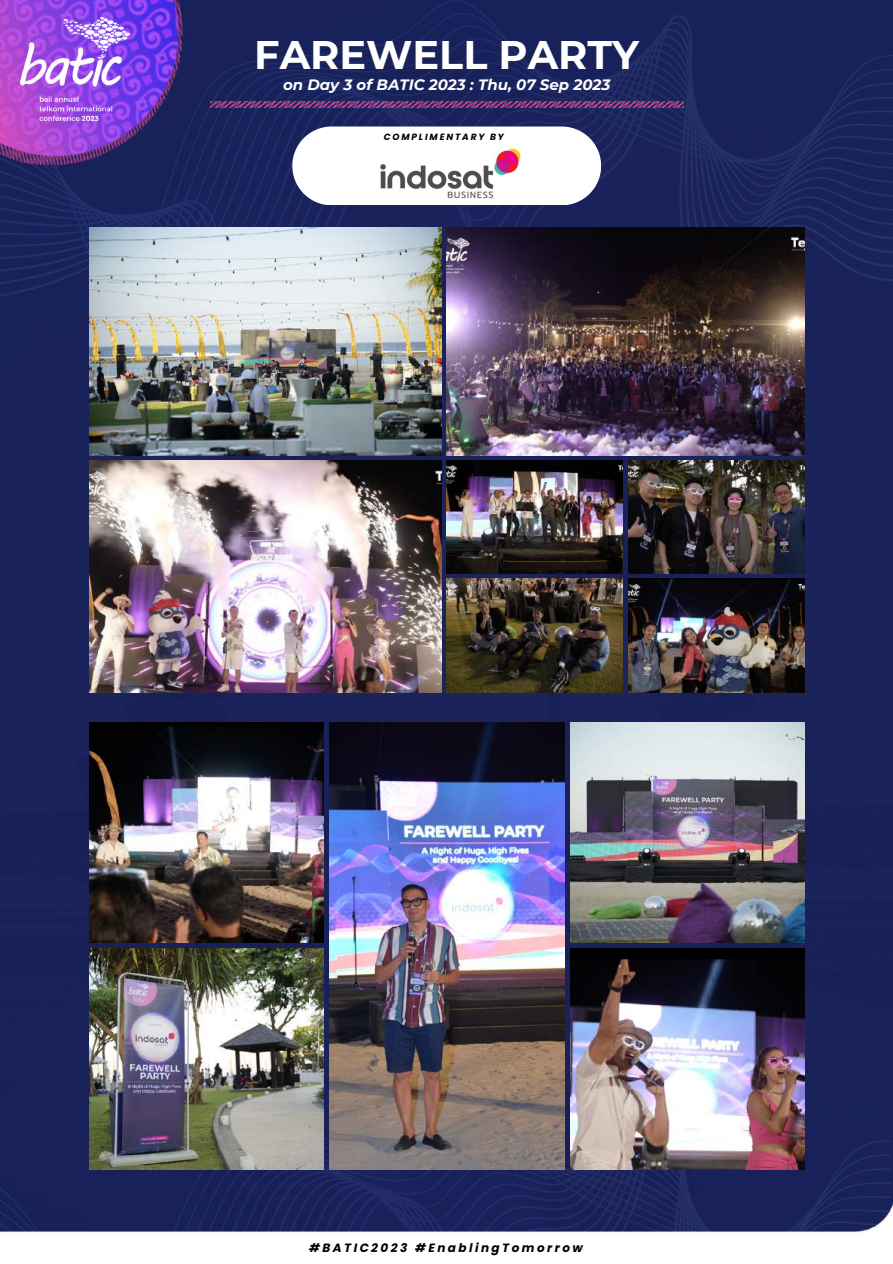
<style>
.page{position:relative;width:893px;height:1264px;background:#fff}
.page>*{position:absolute;margin:0;border:0;box-sizing:border-box;transform-origin:0 0}
.t1{font:700 39.75px "Montserrat";color:#fff}
.t2{font:italic 700 15px "Montserrat";color:#fff}
.t3{font:italic 700 12px "Poppins";letter-spacing:.205em;color:#000}
.t4{font:italic 700 9px "Poppins";letter-spacing:.205em;color:#000}
</style>
<div class="page">
<div style="left:0;top:0;width:892px;height:1263px;background:#1a235a"></div>
<svg style="left:0;top:0;width:892px;height:327px"></svg>
<svg style="left:0;top:1085px;width:891px;height:107px"></svg>
<img style="left:0;top:0;width:224px;height:205px">
<img style="left:0;top:0;width:217px;height:195px">
<img style="left:16px;top:11px;width:119px;height:119px">
<img style="left:0;top:1192px;width:892px;height:71px">
<img style="left:89px;top:722px;width:234px;height:220px">
<img style="left:570px;top:948px;width:234px;height:221px">
<img style="left:329px;top:722px;width:235px;height:447px">
<img style="left:89px;top:948px;width:234px;height:221px">
<img style="left:570px;top:722px;width:234px;height:220px">
<img style="left:628px;top:579px;width:176px;height:113px">
<img style="left:446px;top:460px;width:177px;height:113px">
<img style="left:89px;top:460px;width:352px;height:232px">
<img style="left:446px;top:228px;width:358px;height:227px">
<img style="left:628px;top:460px;width:176px;height:113px">
<img style="left:446px;top:579px;width:177px;height:113px">
<img style="left:89px;top:228px;width:352px;height:227px">
<svg style="left:292px;top:126px;width:309px;height:79px;background:#eaebf0"></svg>
<img style="left:375px;top:147px;width:151px;height:53px">
<img style="left:210px;top:102px;width:473px;height:5px">
<h1 class="t1" style="left:254px;top:31px;width:386px">FAREWELL PARTY</h1>
<p class="t2" style="left:283px;top:75px;width:328px">on Day 3 of BATIC 2023 : Thu, 07 Sep 2023</p>
<p class="t4" style="left:384px;top:131px;width:122px">COMPLIMENTARY BY</p>
<p class="t3" style="left:309px;top:1239px;width:275px">#BATIC2023 #EnablingTomorrow</p>
</div>
